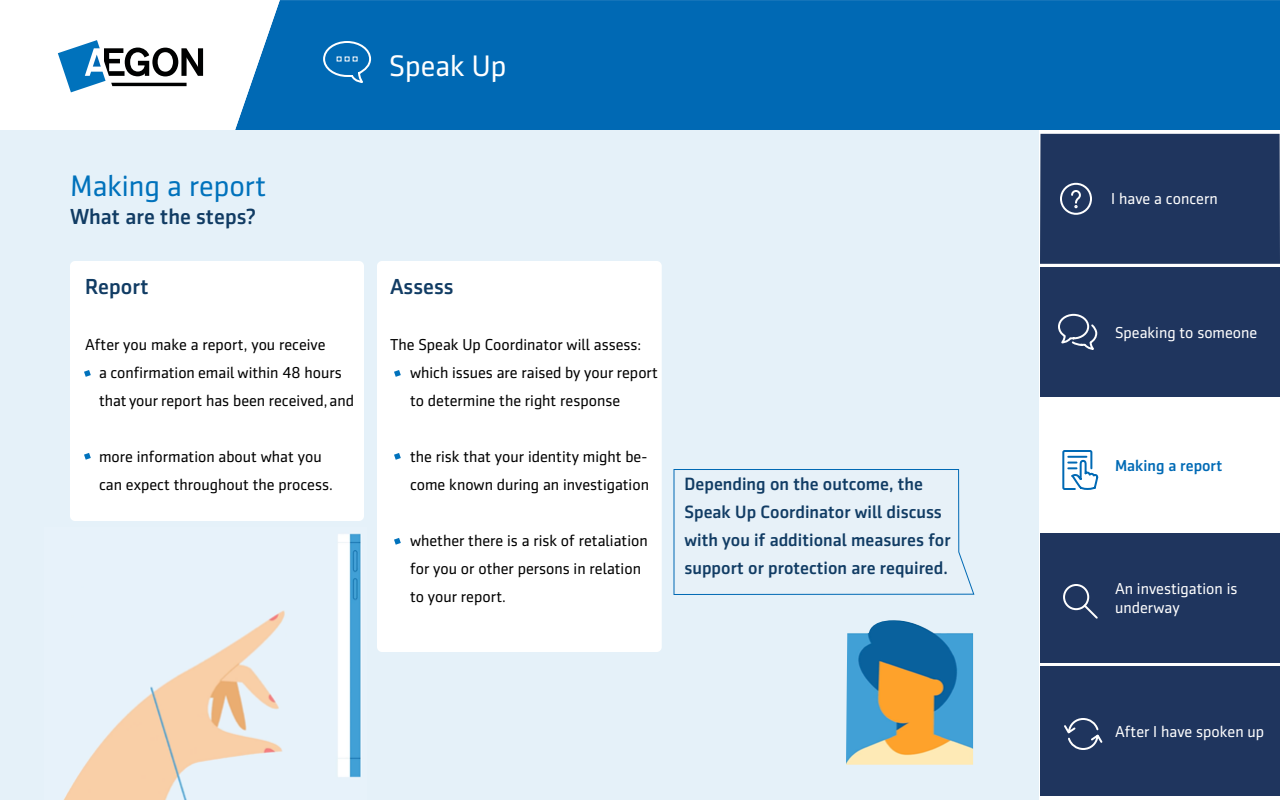
<style>
.page{position:relative;width:1280px;height:800px;background:#fff}
.page>*{position:absolute;margin:0;border:0;box-sizing:border-box;transform-origin:0 0}
.t1{font:30px "Sentico Sans DT";color:#0072bc}
.t2{font:30px "Sentico Sans DT";color:#fff}
.t3{font:500 22px "Sentico Sans DT";color:#113c64}
.t4{font:500 18px/28px "Sentico Sans DT";color:#113c64}
.t5{font:16px/28px "Sentico Sans DT";color:#000}
.t6{font:16px/19.2px "Sentico Sans DT";color:#fff}
.t7{font:500 16px "Sentico Sans DT";color:#006ab5}
</style>
<div class="page">
<div style="left:284px;top:0;width:996px;height:130px;background:#0069b4"></div>
<svg style="left:284px;top:40px;width:88px;height:70px;background:#0d71b7"></svg>
<svg style="left:57px;top:0;width:227px;height:130px"></svg>
<svg style="left:58px;top:40px;width:145px;height:52px"></svg>
<div style="left:0;top:130px;width:1039px;height:670px;background:#e5f1f9"></div>
<div style="left:70px;top:261px;width:294px;height:260px;background:#fff;border-radius:5px"></div>
<div style="left:377px;top:261px;width:285px;height:391px;background:#fff;border-radius:5px"></div>
<svg style="left:84px;top:370px;width:7px;height:7px"></svg>
<svg style="left:84px;top:453px;width:7px;height:7px"></svg>
<svg style="left:394px;top:370px;width:7px;height:7px"></svg>
<svg style="left:394px;top:453px;width:7px;height:7px"></svg>
<svg style="left:394px;top:538px;width:7px;height:7px"></svg>
<img style="left:63px;top:533px;width:298px;height:267px">
<svg style="left:673px;top:469px;width:302px;height:126px"></svg>
<div style="left:1040px;top:267px;width:240px;height:130px;background:#1f355e"></div>
<div style="left:1040px;top:533px;width:240px;height:130px;background:#1f355e"></div>
<div style="left:1040px;top:666px;width:240px;height:130px;background:#1f355e"></div>
<div style="left:1040px;top:134px;width:240px;height:130px;background:#1f355e"></div>
<svg style="left:1058px;top:313px;width:40px;height:37px"></svg>
<svg style="left:1062px;top:450px;width:37px;height:40px"></svg>
<svg style="left:1063px;top:584px;width:35px;height:35px"></svg>
<svg style="left:1064px;top:718px;width:39px;height:32px"></svg>
<img style="left:846px;top:620px;width:127px;height:145px">
<h1 class="t1" style="left:70px;top:169px;width:198px">Making a report</h1>
<h2 class="t3" style="left:70px;top:204px;width:188px">What are the steps?</h2>
<h2 class="t3" style="left:85px;top:274px;width:65px">Report</h2>
<p class="t5" style="left:99px;top:331px;width:257px;text-indent:-14px">After you make a report, you receive<br>a confirmation email within 48 hours that your report has been received, and</p>
<p class="t5" style="left:99px;top:443px;width:235px">more information about what you can expect throughout the process.</p>
<h1 class="t2" style="left:389px;top:49px;width:119px">Speak Up</h1>
<h2 class="t3" style="left:390px;top:274px;width:65px">Assess</h2>
<p class="t5" style="left:410px;top:331px;width:250px;text-indent:-20px">The Speak Up Coordinator will assess: which issues are raised by your report to determine the right response</p>
<p class="t5" style="left:410px;top:443px;width:241px">the risk that your identity might be&shy;come known during an investigation</p>
<p class="t5" style="left:410px;top:527px;width:239px">whether there is a risk of retaliation for you or other persons in relation to your report.</p>
<p class="t4" style="left:684px;top:470px;width:268px">Depending on the outcome, the Speak Up Coordinator will discuss with you if additional measures for support or protection are required.</p>
<p class="t6" style="left:1111px;top:190px;width:108px">I have a concern</p>
<p class="t6" style="left:1115px;top:323px;width:144px">Speaking to someone</p>
<p class="t7" style="left:1115px;top:456px;width:109px">Making a report</p>
<p class="t6" style="left:1115px;top:579px;width:124px">An investigation is underway</p>
<p class="t6" style="left:1115px;top:722px;width:151px">After I have spoken up</p>
</div>
